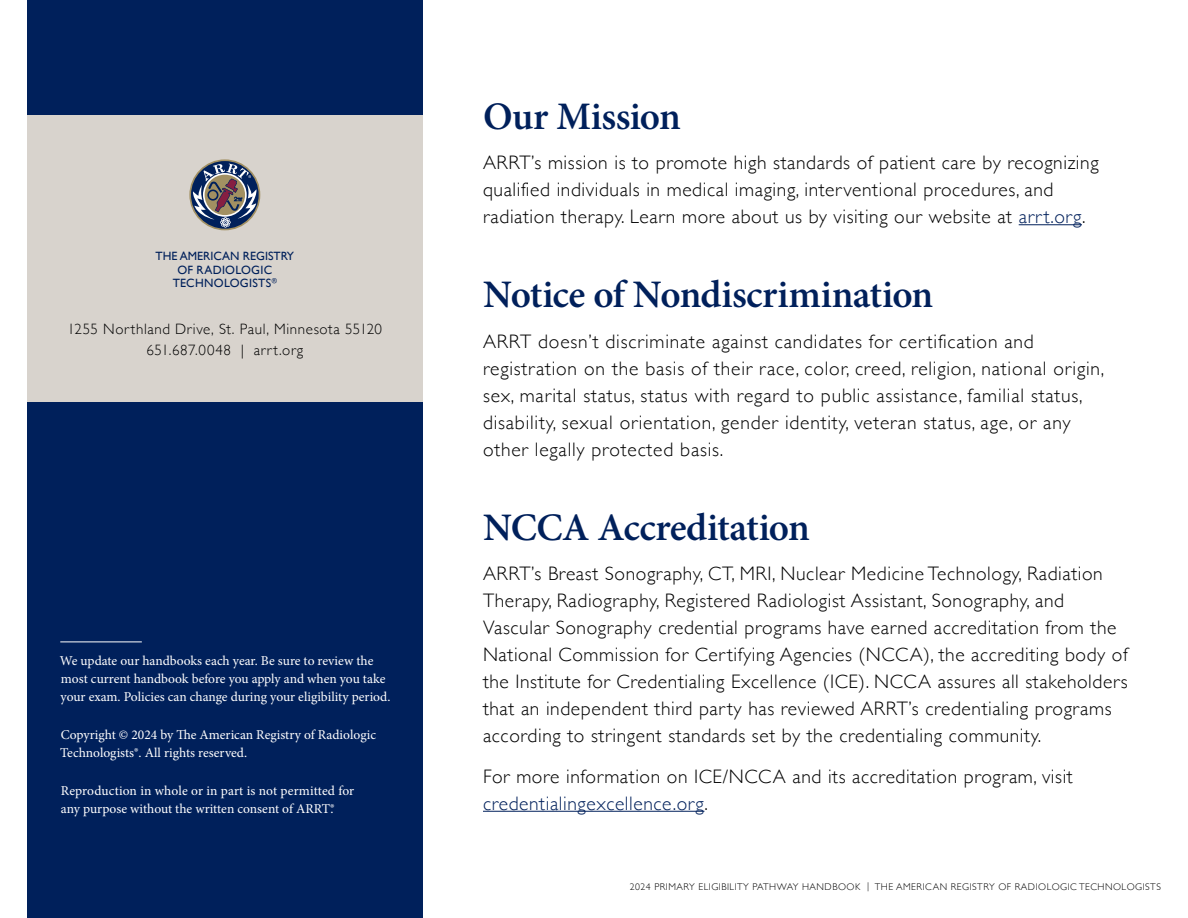
<style>
.page{position:relative;width:1188px;height:918px;background:#fff}
.page>*{position:absolute;margin:0;border:0;box-sizing:border-box;transform-origin:0 0}
.t1{font:600 39px "Minion Pro";letter-spacing:-.015em;color:#00205b}
.t2{font:300 19.5px/27px "Gill Sans";letter-spacing:.03em;color:#000}
.t3{font:300 15px/21px "Gill Sans";letter-spacing:.04em;color:#000;text-align:center}
.t4{font:13.5px/18px "Minion Pro";color:#fff}
.t5{font:12px/13.5px "Gill Sans";letter-spacing:.015em;color:#00205b;text-align:center}
.t6{font:300 9.75px "Gill Sans";letter-spacing:.05em;color:#000}
.s1{color:#00205b}
</style>
<div class="page">
<div style="left:27px;top:0;width:396px;height:918px;background:#00205b"></div>
<div style="left:27px;top:116px;width:396px;height:286px;background:#d8d3cd"></div>
<hr style="left:1019px;top:224px;width:63px;height:1px;background:#00205b">
<hr style="left:483px;top:811px;width:221px;height:1px;background:#00205b">
<hr style="left:60px;top:642px;width:82px;height:1px;background:#fff">
<svg style="left:189px;top:159px;width:71px;height:71px"></svg>
<p class="t5" style="left:156px;top:249px;width:140px">THE AMERICAN REGISTRY<br>OF RADIOLOGIC<br>TECHNOLOGISTS<sup>®</sup></p>
<p class="t3" style="left:68px;top:318px;width:316px">1255 Northland Drive, St. Paul, Minnesota 55120<br>651.687.0048 | arrt.org</p>
<p class="t4" style="left:60px;top:652px;width:332px">We update our handbooks each year. Be sure to review the most current handbook before you apply and when you take your exam. Policies can change during your eligibility period.</p>
<p class="t4" style="left:60px;top:726px;width:317px">Copyright © 2024 by The American Registry of Radiologic<br>Technologists®. All rights reserved.</p>
<p class="t4" style="left:61px;top:782px;width:295px">Reproduction in whole or in part is not permitted for any purpose without the written consent of ARRT®.</p>
<h1 class="t1" style="left:483px;top:89px;width:199px">Our Mission</h1>
<p class="t2" style="left:483px;top:148px;width:617px">ARRT’s mission is to promote high standards of patient care by recognizing qualified individuals in medical imaging, interventional procedures, and radiation therapy. Learn more about us by visiting our website at <span class="s1">arrt.org</span>.</p>
<h1 class="t1" style="left:483px;top:268px;width:452px">Notice of Nondiscrimination</h1>
<p class="t2" style="left:483px;top:327px;width:623px">ARRT doesn’t discriminate against candidates for certification and registration on the basis of their race, color, creed, religion, national origin, sex, marital status, status with regard to public assistance, familial status, disability, sexual orientation, gender identity, veteran status, age, or any other legally protected basis.</p>
<h1 class="t1" style="left:483px;top:500px;width:328px">NCCA Accreditation</h1>
<p class="t2" style="left:483px;top:559px;width:646px">ARRT’s Breast Sonography, CT, MRI, Nuclear Medicine Technology, Radiation Therapy, Radiography, Registered Radiologist Assistant, Sonography, and Vascular Sonography credential programs have earned accreditation from the National Commission for Certifying Agencies (NCCA), the accrediting body of the Institute for Credentialing Excellence (ICE). NCCA assures all stakeholders that an independent third party has reviewed ARRT’s credentialing programs according to stringent standards set by the credentialing community.</p>
<p class="t2" style="left:483px;top:762px;width:591px">For more information on ICE/NCCA and its accreditation program, visit <span class="s1">credentialingexcellence.org</span>.</p>
<p class="t6" style="left:630px;top:879px;width:533px">2024 PRIMARY ELIGIBILITY PATHWAY HANDBOOK | THE AMERICAN REGISTRY OF RADIOLOGIC TECHNOLOGISTS</p>
</div>
